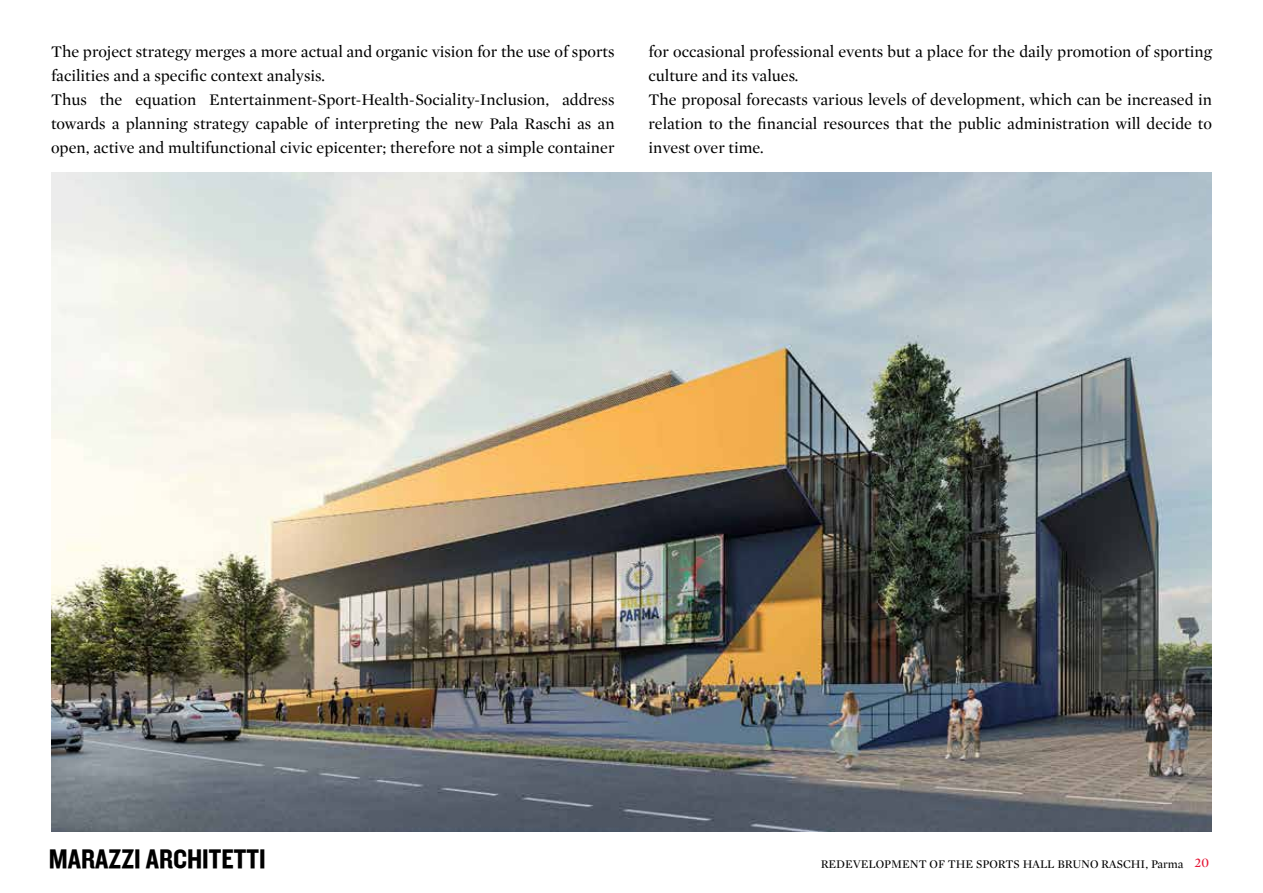
<style>
.page{position:relative;width:1263px;height:893px;background:#fff}
.page>*{position:absolute;margin:0;border:0;box-sizing:border-box;transform-origin:0 0}
.t1{font:27.75px "Knockout HTF50 Welterweight";color:#000}
.t2{font:16.5px/24px "Mercury Display";color:#000}
.t3{font:13.5px "Mercury Display";color:#e51434}
.t4{font:12px "Mercury Display";color:#000}
</style>
<div class="page">
<img style="left:51px;top:173px;width:1161px;height:658px">
<p class="t2" style="left:51px;top:38px;width:565px">The project strategy merges a more actual and organic vision for the use of sports facilities and a specific context analysis.<br>Thus the equation Entertainment-Sport-Health-Sociality-Inclusion, address towards a planning strategy capable of interpreting the new Pala Raschi as an open, active and multifunctional civic epicenter; therefore not a simple container</p>
<p class="t2" style="left:648px;top:39px;width:565px">for occasional professional events but a place for the daily promotion of sporting culture and its values.<br>The proposal forecasts various levels of development, which can be increased in relation to the financial resources that the public administration will decide to invest over time.</p>
<h1 class="t1" style="left:49px;top:844px;width:218px">MARAZZI ARCHITETTI</h1>
<p class="t3" style="left:1194px;top:853px;width:16px">20</p>
<p class="t4" style="left:821px;top:856px;width:364px">REDEVELOPMENT OF THE SPORTS HALL BRUNO RASCHI, Parma</p>
</div>
